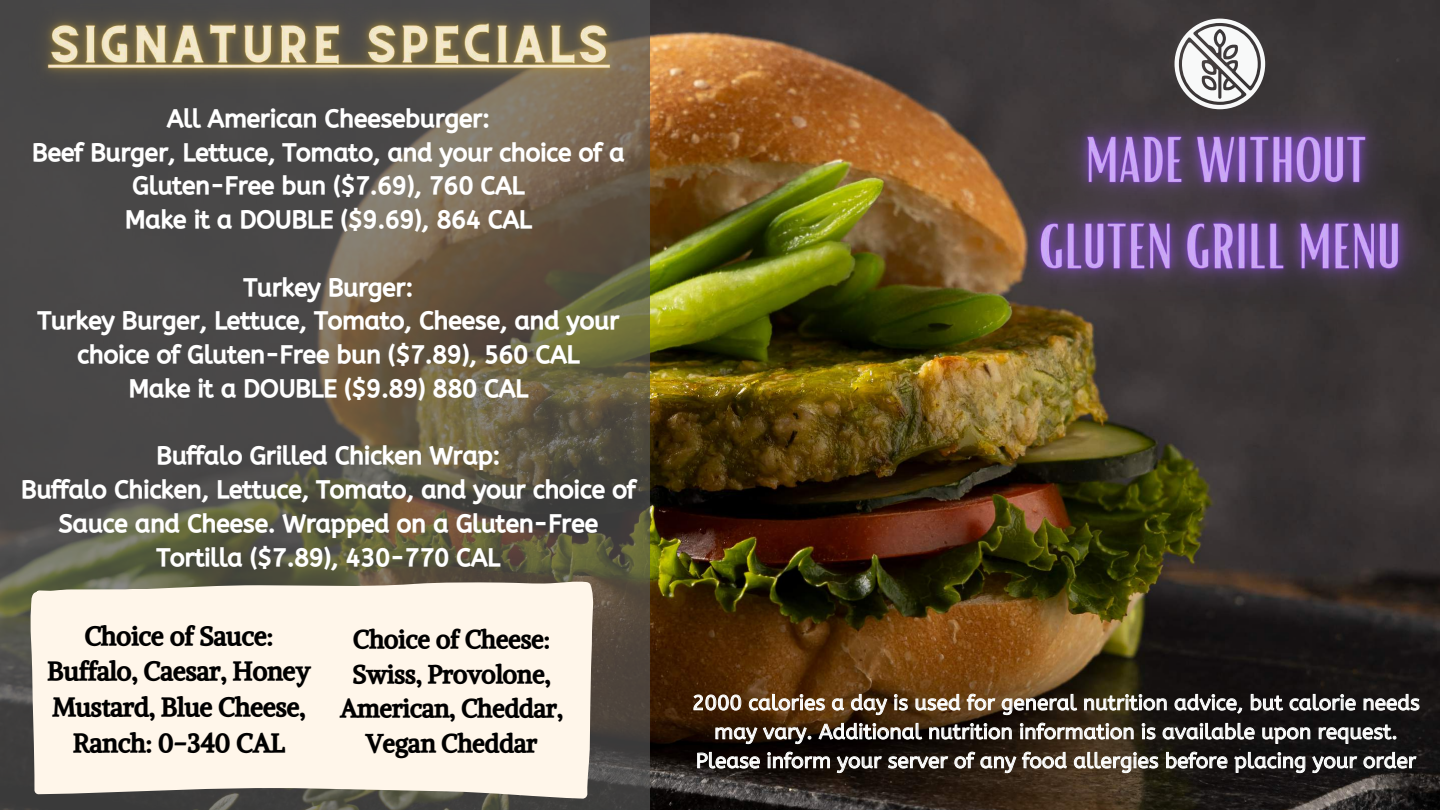
<style>
.page{position:relative;width:1440px;height:810px;background:#fff}
.page>*{position:absolute;margin:0;border:0;box-sizing:border-box;transform-origin:0 0}
.t1{font:25.6px/35.6px "CA Generated";color:#000;text-align:center}
.t2{font:24.9px/34.6px "CA Generated";color:#000;text-align:center}
.t3{font:24.6px/33.8px "CA Generated";color:#fff;text-align:center}
.t4{font:20.8px/29px "A Bee Zee";color:#fff;text-align:center}
</style>
<div class="page">
<img style="left:650px;top:0;width:790px;height:810px">
<svg style="left:0;top:0;width:650px;height:810px;background:#575146"></svg>
<svg style="left:1175px;top:19px;width:90px;height:37px"></svg>
<svg style="left:29px;top:581px;width:566px;height:218px;background:#f2eade"></svg>
<img style="left:975px;top:56px;width:465px;height:289px">
<img style="left:4px;top:0;width:649px;height:120px">
<svg style="left:693px;top:693px;width:727px;height:22px;background:#5f5142"></svg>
<svg style="left:715px;top:722px;width:682px;height:22px;background:#4e4841"></svg>
<svg style="left:697px;top:751px;width:720px;height:22px;background:#4f4944"></svg>
<p class="t3" style="left:32px;top:102px;width:594px">All American Cheeseburger:<br>Beef Burger, Lettuce, Tomato, and your choice of a Gluten-Free bun ($7.69), 760 CAL<br>Make it a DOUBLE ($9.69), 864 CAL</p>
<p class="t3" style="left:38px;top:271px;width:583px">Turkey Burger:<br>Turkey Burger, Lettuce, Tomato, Cheese, and your choice of Gluten-Free bun ($7.89), 560 CAL<br>Make it a DOUBLE ($9.89) 880 CAL</p>
<p class="t3" style="left:21px;top:439px;width:616px">Buffalo Grilled Chicken Wrap:<br>Buffalo Chicken, Lettuce, Tomato, and your choice of Sauce and Cheese. Wrapped on a Gluten-Free Tortilla ($7.89), 430-770 CAL</p>
<p class="t1" style="left:48px;top:618px;width:264px">Choice of Sauce:<br>Buffalo, Caesar, Honey<br>Mustard, Blue Cheese,<br>Ranch: 0-340 CAL</p>
<p class="t2" style="left:341px;top:622px;width:224px">Choice of Cheese:<br>Swiss, Provolone,<br>American, Cheddar,<br>Vegan Cheddar</p>
<p class="t4" style="left:692px;top:688px;width:729px">2000 calories a day is used for general nutrition advice, but calorie needs may vary. Additional nutrition information is available upon request.<br>Please inform your server of any food allergies before placing your order</p>
</div>
